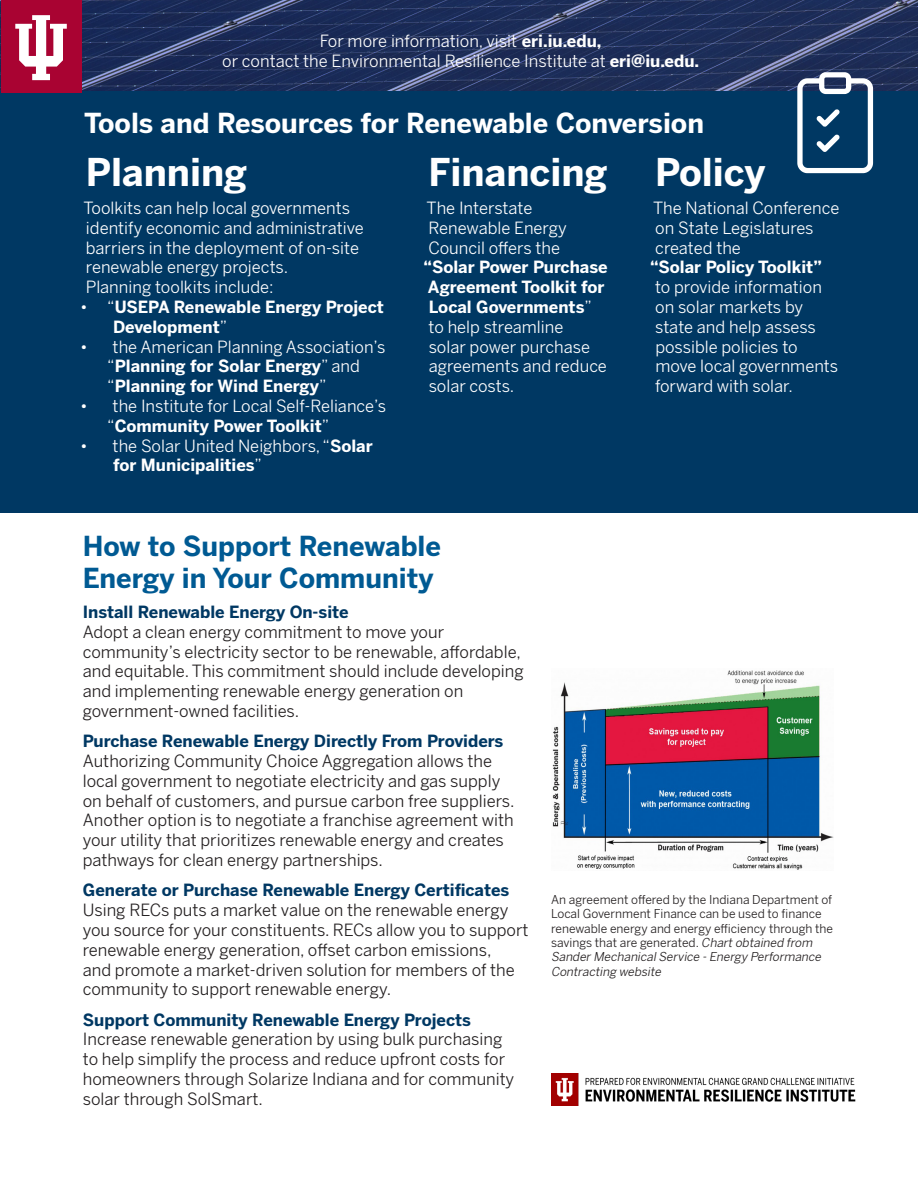
<style>
.page{position:relative;width:918px;height:1188px;background:#fff}
.page>*{position:absolute;margin:0;border:0;box-sizing:border-box;transform-origin:0 0}
.t1{font:700 37.5px "Benton Sans";color:#fff}
.t2{font:700 27px "Benton Sans";color:#005a93}
.t3{font:700 27px "Benton Sans";color:#fff}
.t4{font:16.5px/19.8px "Benton Sans";color:#231f20}
.t5{font:16.5px/19.8px "Benton Sans";color:#fff}
.t6{font:700 16.5px/19.8px "Benton Sans";color:#fff}
.t7{font:700 16.5px "Benton Sans";color:#003863}
.t8{font:12px/14.4px "Benton Sans";color:#231f20}
.s1{font-weight:700}
.s2{font-weight:400}
.s3{font-weight:700;color:#003863}
.s4{font-style:italic}
</style>
<div class="page">
<div style="left:1px;top:91px;width:916px;height:421px;background:#003863"></div>
<img style="left:0;top:0;width:918px;height:90px">
<div style="left:1px;top:0;width:80px;height:92px;background:#a90332"></div>
<svg style="left:15px;top:15px;width:52px;height:65px"></svg>
<img style="left:552px;top:670px;width:282px;height:200px">
<img style="left:551px;top:1073px;width:305px;height:32px">
<svg style="left:797px;top:72px;width:76px;height:101px"></svg>
<p class="t5" style="left:222px;top:32px;width:479px;text-align:center">For more information, visit <span class="s1">eri.iu.edu,<br></span>or contact the Environmental Resilience Institute at <span class="s1">eri@iu.edu.</span></p>
<p class="t3" style="left:84px;top:106px;width:622px">Tools and Resources for Renewable Conversion</p>
<p class="t1" style="left:86px;top:148px;width:163px">Planning</p>
<p class="t5" style="left:84px;top:198px;width:282px">Toolkits can help local governments identify economic and administrative barriers in the deployment of on-site renewable energy projects.</p>
<p class="t5" style="left:86px;top:277px;width:190px">Planning toolkits include:</p>
<p class="t6" style="left:113px;top:297px;width:272px;text-indent:-33px"><span class="s2">• “</span>USEPA Renewable Energy Project<br>Development<span class="s2">”</span></p>
<p class="t6" style="left:107px;top:337px;width:280px;text-indent:-27px"><span class="s2">• the American Planning Association’s “</span>Planning for Solar Energy<span class="s2">” and “</span>Planning for Wind Energy<span class="s2">”</span></p>
<p class="t5" style="left:107px;top:396px;width:280px;text-indent:-27px">• the Institute for Local Self-Reliance’s “<span class="s1">Community Power Toolkit</span>”</p>
<p class="t5" style="left:113px;top:436px;width:261px;text-indent:-33px">• the Solar United Neighbors, “<span class="s1">Solar for Municipalities</span>”</p>
<p class="t1" style="left:429px;top:148px;width:181px">Financing</p>
<p class="t5" style="left:427px;top:198px;width:107px">The Interstate</p>
<p class="t5" style="left:429px;top:218px;width:140px">Renewable Energy</p>
<p class="t5" style="left:428px;top:238px;width:133px">Council offers the</p>
<p class="t6" style="left:424px;top:258px;width:186px">“Solar Power Purchase</p>
<p class="t6" style="left:428px;top:278px;width:178px">Agreement Toolkit for</p>
<p class="t6" style="left:429px;top:297px;width:165px">Local Governments<span class="s2">”</span></p>
<p class="t5" style="left:429px;top:317px;width:180px">to help streamline<br>solar power purchase agreements and reduce solar costs.</p>
<p class="t1" style="left:655px;top:148px;width:112px">Policy</p>
<p class="t5" style="left:653px;top:198px;width:188px">The National Conference on State Legislatures created the</p>
<p class="t5" style="left:655px;top:258px;width:185px;text-indent:-5px"><span class="s1">“Solar Policy Toolkit” </span>to provide information on solar markets by state and help assess possible policies to move local governments forward with solar.</p>
<p class="t2" style="left:83px;top:529px;width:360px">How to Support Renewable</p>
<p class="t2" style="left:83px;top:561px;width:352px">Energy in Your Community</p>
<p class="t7" style="left:83px;top:602px;width:267px">Install Renewable Energy On-site</p>
<p class="t4" style="left:83px;top:622px;width:443px">Adopt a clean energy commitment to move your community’s electricity sector to be renewable, affordable, and equitable. This commitment should include developing and implementing renewable energy generation on government-owned facilities.</p>
<p class="t4" style="left:83px;top:731px;width:433px"><span class="s3">Purchase Renewable Energy Directly From Providers </span>Authorizing Community Choice Aggregation allows the local government to negotiate electricity and gas supply on behalf of customers, and pursue carbon free suppliers.<br>Another option is to negotiate a franchise agreement with your utility that prioritizes renewable energy and creates pathways for clean energy partnerships.</p>
<p class="t7" style="left:83px;top:880px;width:428px">Generate or Purchase Renewable Energy Certificates</p>
<p class="t4" style="left:83px;top:900px;width:447px">Using RECs puts a market value on the renewable energy you source for your constituents. RECs allow you to support renewable energy generation, offset carbon emissions,<br>and promote a market-driven solution for members of the community to support renewable energy.</p>
<p class="t7" style="left:83px;top:1009px;width:390px">Support Community Renewable Energy Projects</p>
<p class="t4" style="left:83px;top:1030px;width:433px">Increase renewable generation by using bulk purchasing to help simplify the process and reduce upfront costs for homeowners through Solarize Indiana and for community solar through SolSmart.</p>
<p class="t8" style="left:551px;top:892px;width:283px">An agreement offered by the Indiana Department of Local Government Finance can be used to finance renewable energy and energy efficiency through the savings that are generated. <span class="s4">Chartobtained from Sander MechanicalService -Energy Performance Contracting website</span></p>
</div>
